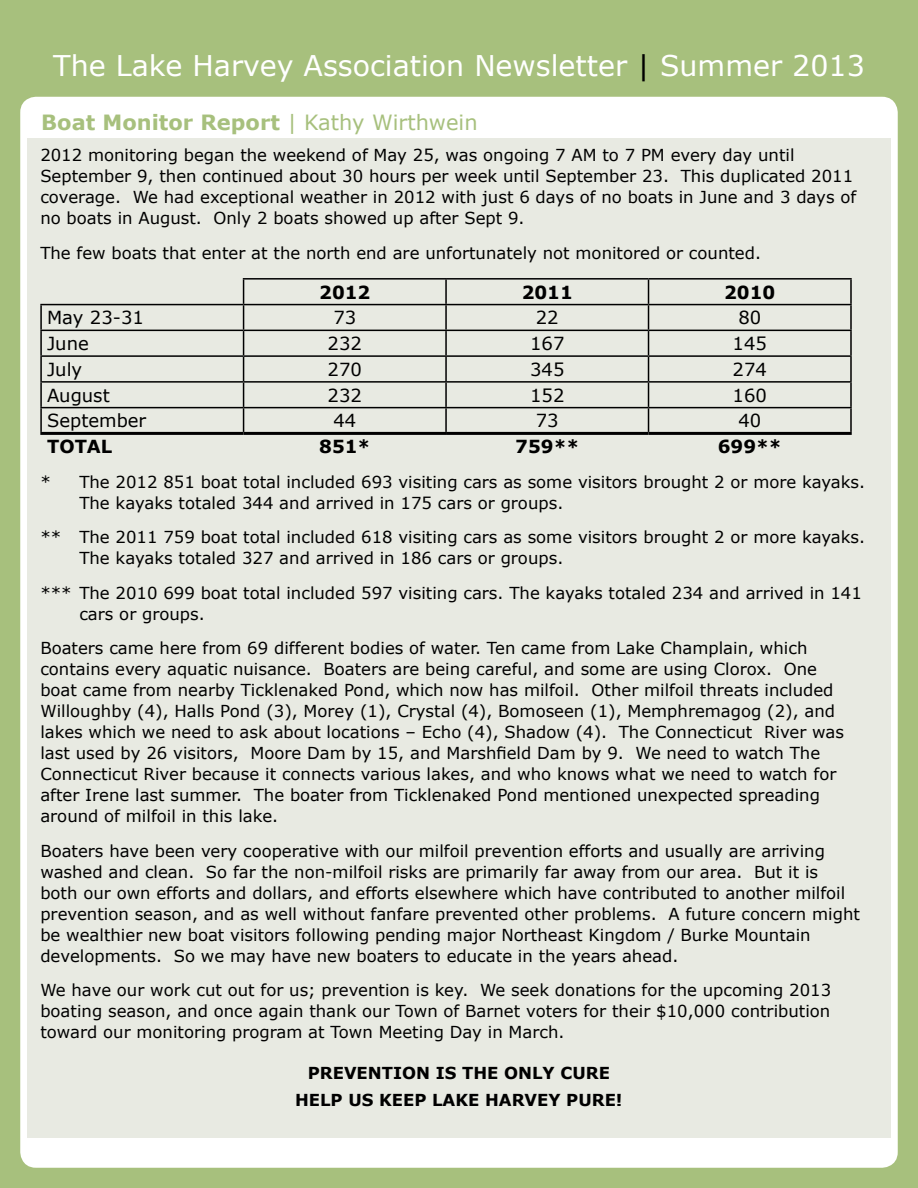
<style>
.page{position:relative;width:918px;height:1188px;background:#a7c07d}
.page>*{position:absolute;margin:0;border:0;box-sizing:border-box;transform-origin:0 0}
.t1{font:28.5px "Verdana";color:#fff}
.t2{font:700 21px "Verdana";color:#a7c07d}
.t3{font:18px "Verdana";color:#000}
.t4{font:700 18px "Verdana";color:#000}
.t5{font:16.5px/21px "Verdana";color:#000}
.t6{font:700 16.5px/27px "Verdana";color:#000;text-align:center}
.s1{color:#000}
.s2{font-weight:400}
</style>
<div class="page">
<div style="left:22px;top:99px;width:874px;height:1067px;background:#fff;border-radius:14px"></div>
<div style="left:20px;top:97px;width:878px;height:1071px;border:4px solid #fff;border-radius:14px"></div>
<div style="left:27px;top:139px;width:864px;height:999px;background:#e8eae2"></div>
<hr style="left:243px;top:278px;width:203px;height:2px;background:#000">
<hr style="left:446px;top:278px;width:203px;height:2px;background:#000">
<hr style="left:445px;top:280px;width:2px;height:24px;background:#000">
<hr style="left:649px;top:278px;width:203px;height:2px;background:#000">
<hr style="left:850px;top:280px;width:2px;height:24px;background:#000">
<hr style="left:40px;top:305px;width:2px;height:25px;background:#000">
<hr style="left:244px;top:304px;width:202px;height:1px;background:#000">
<hr style="left:446px;top:304px;width:203px;height:1px;background:#000">
<hr style="left:445px;top:305px;width:2px;height:25px;background:#000">
<hr style="left:649px;top:304px;width:203px;height:1px;background:#000">
<hr style="left:850px;top:305px;width:2px;height:25px;background:#000">
<hr style="left:40px;top:330px;width:204px;height:1px;background:#000">
<hr style="left:40px;top:331px;width:2px;height:24px;background:#000">
<hr style="left:244px;top:330px;width:202px;height:1px;background:#000">
<hr style="left:446px;top:330px;width:203px;height:1px;background:#000">
<hr style="left:445px;top:331px;width:2px;height:24px;background:#000">
<hr style="left:649px;top:330px;width:203px;height:1px;background:#000">
<hr style="left:850px;top:331px;width:2px;height:24px;background:#000">
<hr style="left:40px;top:355px;width:204px;height:2px;background:#000">
<hr style="left:40px;top:357px;width:2px;height:24px;background:#000">
<hr style="left:244px;top:355px;width:202px;height:2px;background:#000">
<hr style="left:446px;top:355px;width:203px;height:2px;background:#000">
<hr style="left:445px;top:357px;width:2px;height:24px;background:#000">
<hr style="left:649px;top:355px;width:203px;height:2px;background:#000">
<hr style="left:850px;top:357px;width:2px;height:24px;background:#000">
<hr style="left:40px;top:381px;width:204px;height:2px;background:#000">
<hr style="left:40px;top:383px;width:2px;height:24px;background:#000">
<hr style="left:244px;top:381px;width:202px;height:2px;background:#000">
<hr style="left:446px;top:381px;width:203px;height:2px;background:#000">
<hr style="left:445px;top:383px;width:2px;height:24px;background:#000">
<hr style="left:649px;top:381px;width:203px;height:2px;background:#000">
<hr style="left:850px;top:383px;width:2px;height:24px;background:#000">
<hr style="left:40px;top:407px;width:204px;height:1px;background:#000">
<hr style="left:40px;top:408px;width:2px;height:24px;background:#000">
<hr style="left:244px;top:407px;width:202px;height:1px;background:#000">
<hr style="left:446px;top:407px;width:203px;height:1px;background:#000">
<hr style="left:445px;top:408px;width:2px;height:24px;background:#000">
<hr style="left:649px;top:407px;width:203px;height:1px;background:#000">
<svg style="left:648px;top:280px;width:1px;height:152px"></svg>
<hr style="left:850px;top:408px;width:2px;height:24px;background:#000">
<hr style="left:40px;top:432px;width:204px;height:3px;background:#000">
<hr style="left:244px;top:432px;width:202px;height:3px;background:#000">
<hr style="left:446px;top:432px;width:203px;height:3px;background:#000">
<hr style="left:649px;top:432px;width:203px;height:3px;background:#000">
<svg style="left:243px;top:280px;width:1px;height:152px"></svg>
<hr style="left:40px;top:304px;width:204px;height:1px;background:#000">
<h1 class="t1" style="left:53px;top:46px;width:813px">The Lake Harvey Association Newsletter <span class="s1">|</span> Summer 2013</h1>
<p class="t2" style="left:41px;top:107px;width:438px">Boat Monitor Report <span class="s2">| Kathy Wirthwein</span></p>
<p class="t5" style="left:40px;top:144px;width:817px">2012 monitoring began the weekend of May 25, was ongoing 7 AM to 7 PM every day until September 9, then continued about 30 hours per week until September 23. This duplicated 2011 coverage. We had exceptional weather in 2012 with just 6 days of no boats in June and 3 days of no boats in August. Only 2 boats showed up after Sept 9.</p>
<p class="t5" style="left:40px;top:242px;width:722px">The few boats that enter at the north end are unfortunately not monitored or counted.</p>
<p class="t4" style="left:319px;top:279px;width:53px">2012</p>
<p class="t4" style="left:522px;top:279px;width:53px">2011</p>
<p class="t4" style="left:724px;top:279px;width:53px">2010</p>
<p class="t3" style="left:47px;top:305px;width:98px">May 23-31</p>
<p class="t3" style="left:333px;top:305px;width:24px">73</p>
<p class="t3" style="left:536px;top:305px;width:24px">22</p>
<p class="t3" style="left:738px;top:305px;width:24px">80</p>
<p class="t3" style="left:47px;top:331px;width:43px">June</p>
<p class="t3" style="left:328px;top:331px;width:36px">232</p>
<p class="t3" style="left:530px;top:331px;width:36px">167</p>
<p class="t3" style="left:733px;top:331px;width:36px">145</p>
<p class="t3" style="left:47px;top:357px;width:37px">July</p>
<p class="t3" style="left:328px;top:357px;width:36px">270</p>
<p class="t3" style="left:530px;top:357px;width:36px">345</p>
<p class="t3" style="left:733px;top:357px;width:36px">274</p>
<p class="t3" style="left:47px;top:383px;width:64px">August</p>
<p class="t3" style="left:328px;top:383px;width:36px">232</p>
<p class="t3" style="left:530px;top:383px;width:36px">152</p>
<p class="t3" style="left:733px;top:383px;width:36px">160</p>
<p class="t3" style="left:47px;top:408px;width:101px">September</p>
<p class="t3" style="left:333px;top:408px;width:24px">44</p>
<p class="t3" style="left:536px;top:408px;width:24px">73</p>
<p class="t3" style="left:738px;top:408px;width:24px">40</p>
<p class="t4" style="left:47px;top:434px;width:67px">TOTAL</p>
<p class="t4" style="left:319px;top:434px;width:53px">851*</p>
<p class="t4" style="left:515px;top:434px;width:65px">759**</p>
<p class="t4" style="left:718px;top:434px;width:65px">699**</p>
<p class="t5" style="left:79px;top:471px;width:787px;text-indent:-39px">* The 2012 851 boat total included 693 visiting cars as some visitors brought 2 or more kayaks.<br>The kayaks totaled 344 and arrived in 175 cars or groups.</p>
<p class="t5" style="left:79px;top:526px;width:787px;text-indent:-39px">** The 2011 759 boat total included 618 visiting cars as some visitors brought 2 or more kayaks.<br>The kayaks totaled 327 and arrived in 186 cars or groups.</p>
<p class="t5" style="left:79px;top:582px;width:784px;text-indent:-39px">*** The 2010 699 boat total included 597 visiting cars. The kayaks totaled 234 and arrived in 141 cars or groups.</p>
<p class="t5" style="left:40px;top:638px;width:805px">Boaters came here from 69 different bodies of water. Ten came from Lake Champlain, which contains every aquatic nuisance. Boaters are being careful, and some are using Clorox. One boat came from nearby Ticklenaked Pond, which now has milfoil. Other milfoil threats included Willoughby (4), Halls Pond (3), Morey (1), Crystal (4), Bomoseen (1), Memphremagog (2), and lakes which we need to ask about locations – Echo (4), Shadow (4). The Connecticut River was last used by 26 visitors, Moore Dam by 15, and Marshfield Dam by 9. We need to watch The Connecticut River because it connects various lakes, and who knows what we need to watch for after Irene last summer. The boater from Ticklenaked Pond mentioned unexpected spreading around of milfoil in this lake.</p>
<p class="t5" style="left:40px;top:840px;width:821px">Boaters have been very cooperative with our milfoil prevention efforts and usually are arriving washed and clean. So far the non-milfoil risks are primarily far away from our area. But it is<br>both our own efforts and dollars, and efforts elsewhere which have contributed to another milfoil prevention season, and as well without fanfare prevented other problems. A future concern might be wealthier new boat visitors following pending major Northeast Kingdom / Burke Mountain developments. So we may have new boaters to educate in the years ahead.</p>
<p class="t5" style="left:40px;top:980px;width:792px;text-align:justify">We have our work cut out for us; prevention is key. We seek donations for the upcoming 2013 boating season, and once again thank our Town of Barnet voters for their $10,000 contribution toward our monitoring program at Town Meeting Day in March.</p>
<p class="t6" style="left:295px;top:1059px;width:329px">PREVENTION IS THE ONLY CURE<br>HELP US KEEP LAKE HARVEY PURE!</p>
</div>
